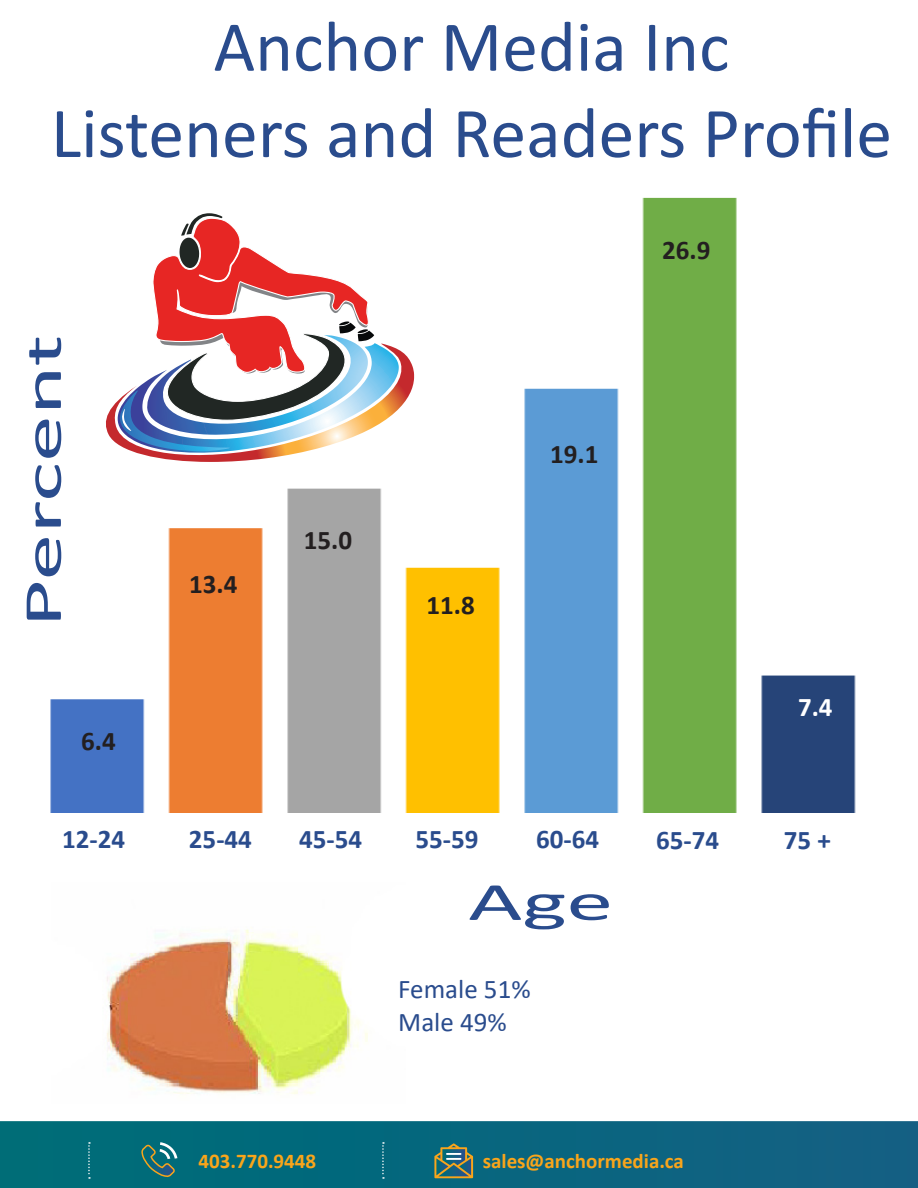
<style>
.page{position:relative;width:918px;height:1188px;background:#fff}
.page>*{position:absolute;margin:0;border:0;box-sizing:border-box;transform-origin:0 0}
.Sub_title_3{font:72px "Calibri";color:#2a4c8d}
.Sub_title_3-2{font:54px "Calibri";letter-spacing:-.005em;color:#2a4c8d;scale:1.75 1}
.Sub_title_3-3{font:700 27px "Calibri";color:#2a4c8d}
.Sub_title_3-4{font:700 27px "Calibri";color:#231f20}
.Sub_title_3-5{font:27px "Calibri";color:#2a4c8d}
.Sub_title_3-6{font:700 27px "Calibri";color:#fff}
.t1{font:700 21px "Calibri";color:#f9a51b}
</style>
<div class="page">
<svg style="left:0;top:1121px;width:918px;height:67px;background:#08667d"></svg>
<svg style="left:434px;top:1143px;width:39px;height:35px"></svg>
<svg style="left:142px;top:1142px;width:35px;height:35px"></svg>
<svg style="left:382px;top:1142px;width:2px;height:37px"></svg>
<svg style="left:88px;top:1142px;width:2px;height:37px"></svg>
<img style="left:50px;top:197px;width:806px;height:615px">
<svg style="left:102px;top:213px;width:312px;height:251px"></svg>
<img style="left:107px;top:929px;width:261px;height:165px">
<p class="Sub_title_3" style="left:214px;top:-3px;width:517px">Anchor Media Inc</p>
<p class="Sub_title_3" style="left:51px;top:83px;width:843px">Listeners and Readers Profile</p>
<p class="Sub_title_3-2" style="left:5px;top:628px;width:169px;rotate:-90deg">Percent</p>
<p class="Sub_title_3-4" style="left:81px;top:722px;width:36px">6.4</p>
<p class="Sub_title_3-4" style="left:189px;top:565px;width:50px">13.4</p>
<p class="Sub_title_3-4" style="left:304px;top:521px;width:50px">15.0</p>
<p class="Sub_title_3-4" style="left:427px;top:586px;width:50px">11.8</p>
<p class="Sub_title_3-4" style="left:662px;top:231px;width:50px">26.9</p>
<p class="Sub_title_3-4" style="left:550px;top:435px;width:50px">19.1</p>
<p class="Sub_title_3-6" style="left:798px;top:688px;width:36px">7.4</p>
<p class="Sub_title_3-3" style="left:62px;top:820px;width:65px">12-24</p>
<p class="Sub_title_3-3" style="left:189px;top:820px;width:65px">25-44</p>
<p class="Sub_title_3-3" style="left:299px;top:820px;width:65px">45-54</p>
<p class="Sub_title_3-3" style="left:416px;top:820px;width:65px">55-59</p>
<p class="Sub_title_3-3" style="left:536px;top:820px;width:65px">60-64</p>
<p class="Sub_title_3-3" style="left:656px;top:821px;width:65px">65-74</p>
<p class="Sub_title_3-3" style="left:784px;top:821px;width:48px">75 +</p>
<p class="Sub_title_3-2" style="left:468px;top:864px;width:85px">Age</p>
<p class="Sub_title_3-5" style="left:398px;top:970px;width:134px">Female 51%</p>
<p class="Sub_title_3-5" style="left:398px;top:1003px;width:110px">Male 49%</p>
<p class="t1" style="left:199px;top:1146px;width:119px">403.770.9448</p>
<p class="t1" style="left:483px;top:1146px;width:203px">sales@anchormedia.ca</p>
</div>
